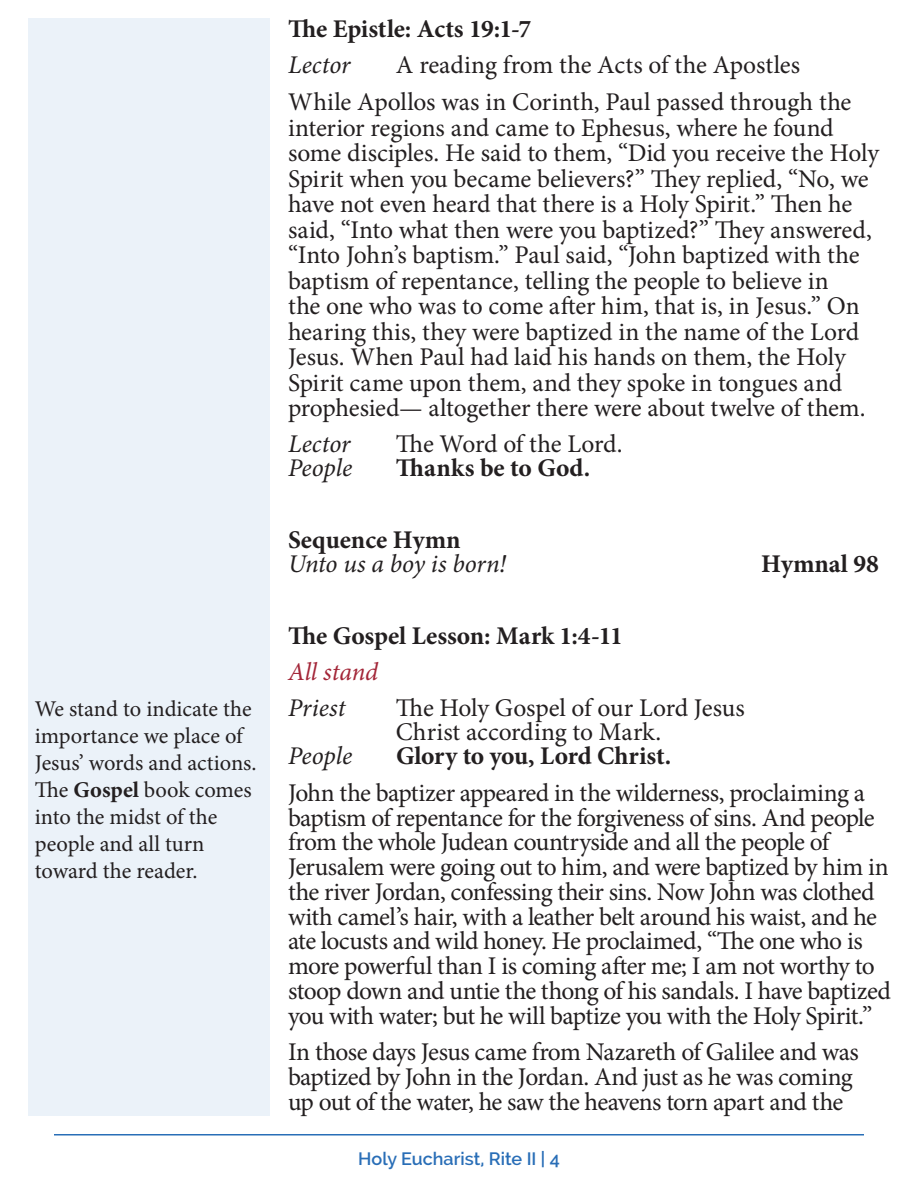
<style>
.page{position:relative;width:918px;height:1188px;background:#fff}
.page>*{position:absolute;margin:0;border:0;box-sizing:border-box;transform-origin:0 0}
.People{font:25.5px/25.5px "Minion Pro";letter-spacing:-.015em;color:#231f20}
.People-2{font:700 25.5px "Minion Pro";color:#231f20}
.People-3{font:italic 25.5px/24px "Minion Pro";letter-spacing:-.005em;color:#231f20}
.People-4{font:italic 25.5px "Minion Pro";letter-spacing:-.005em;color:#a32638}
.t1{font:22.5px/27px "Minion Pro";letter-spacing:-.005em;color:#231f20}
.t2{font:600 18px "Raleway";color:#296eb7}
.s1{font-weight:700}
.s2{font-weight:700;font-style:normal}
</style>
<div class="page">
<hr style="left:54px;top:1134px;width:810px;height:2px;background:#296eb7">
<div style="left:28px;top:18px;width:242px;height:1098px;background:#ebf2f9"></div>
<p class="t1" style="left:35px;top:696px;width:223px">We stand to indicate the importance we place of<br>Jesus’ words and actions.<br>The <span class="s1">Gospel</span> book comes into the midst of the people and all turn toward the reader.</p>
<p class="People-2" style="left:288px;top:10px;width:245px">The Epistle: Acts 19:1-7</p>
<p class="People-3" style="left:288px;top:52px;width:64px">Lector</p>
<p class="People" style="left:396px;top:52px;width:406px">A reading from the Acts of the Apostles</p>
<p class="People" style="left:288px;top:89px;width:593px">While Apollos was in Corinth, Paul passed through the interior regions and came to Ephesus, where he found some disciples. He said to them, “Did you receive the Holy Spirit when you became believers?” They replied, “No, we have not even heard that there is a Holy Spirit.” Then he said, “Into what then were you baptized?” They answered, “Into John’s baptism.” Paul said, “John baptized with the baptism of repentance, telling the people to believe in<br>the one who was to come after him, that is, in Jesus.” On hearing this, they were baptized in the name of the Lord Jesus. When Paul had laid his hands on them, the Holy Spirit came upon them, and they spoke in tongues and prophesied— altogether there were about twelve of them.</p>
<p class="People-3" style="left:288px;top:432px;width:64px">Lector</p>
<p class="People" style="left:396px;top:431px;width:228px">The Word of the Lord.</p>
<p class="People-3" style="left:288px;top:456px;width:66px">People</p>
<p class="People-2" style="left:396px;top:450px;width:196px">Thanks be to God.</p>
<p class="People-3" style="left:288px;top:528px;width:220px"><span class="s2">Sequence Hymn<br></span>Unto us a boy is born!</p>
<p class="People-2" style="left:761px;top:546px;width:119px">Hymnal 98</p>
<p class="People-2" style="left:288px;top:618px;width:336px">The Gospel Lesson: Mark 1:4-11</p>
<p class="People-4" style="left:288px;top:654px;width:92px">All stand</p>
<p class="People-3" style="left:288px;top:696px;width:59px">Priest</p>
<p class="People" style="left:396px;top:696px;width:350px;line-height:24px">The Holy Gospel of our Lord Jesus<br>Christ according to Mark.</p>
<p class="People-3" style="left:288px;top:744px;width:66px">People</p>
<p class="People-2" style="left:396px;top:738px;width:277px">Glory to you, Lord Christ.</p>
<p class="People" style="left:288px;top:780px;width:604px;line-height:24.8px">John the baptizer appeared in the wilderness, proclaiming a baptism of repentance for the forgiveness of sins. And people from the whole Judean countryside and all the people of Jerusalem were going out to him, and were baptized by him in the river Jordan, confessing their sins. Now John was clothed with camel’s hair, with a leather belt around his waist, and he ate locusts and wild honey. He proclaimed, “The one who is more powerful than I is coming after me; I am not worthy to stoop down and untie the thong of his sandals. I have baptized you with water; but he will baptize you with the Holy Spirit.”</p>
<p class="People" style="left:288px;top:1040px;width:572px;line-height:24.8px">In those days Jesus came from Nazareth of Galilee and was baptized by John in the Jordan. And just as he was coming up out of the water, he saw the heavens torn apart and the</p>
<p class="t2" style="left:358px;top:1149px;width:203px">Holy Eucharist, Rite II | 4</p>
</div>
